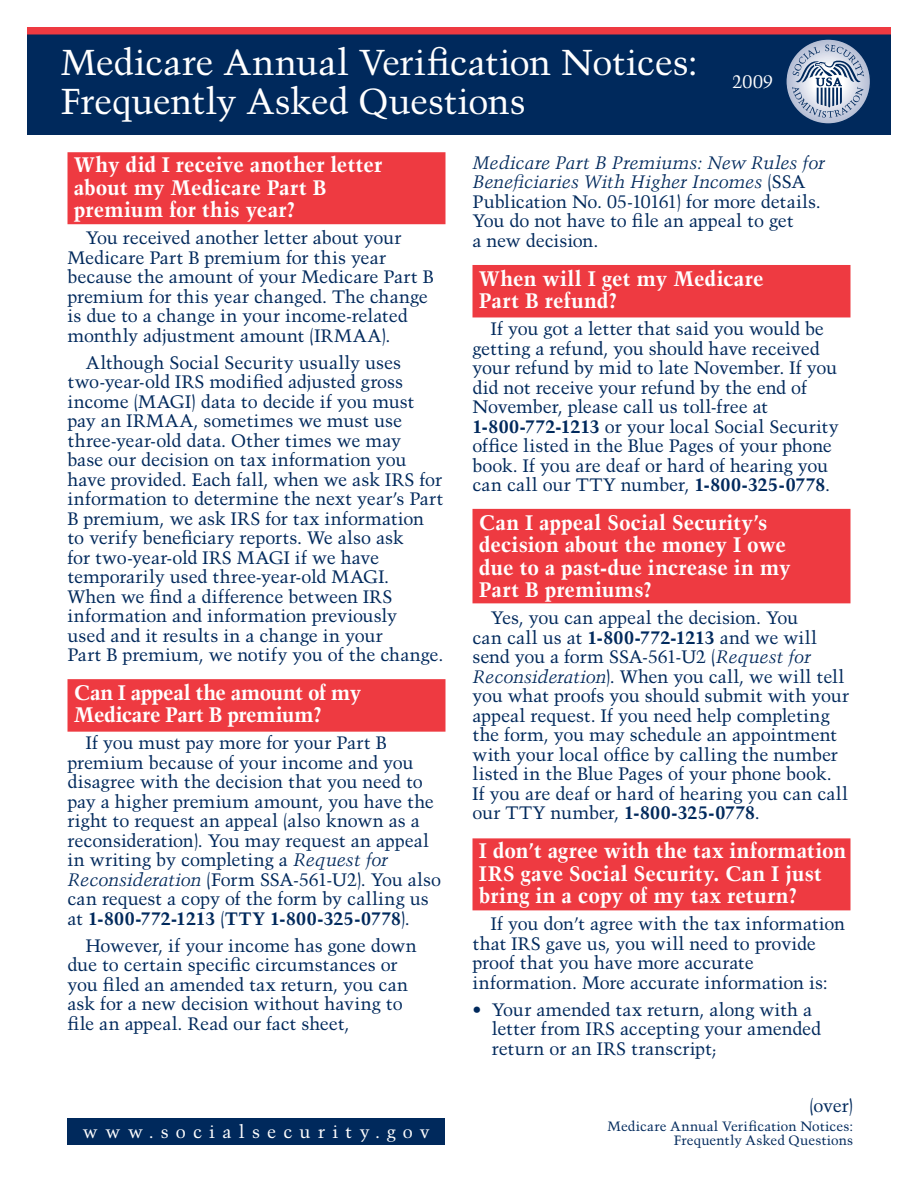
<style>
.page{position:relative;width:918px;height:1188px;background:#fff}
.page>*{position:absolute;margin:0;border:0;box-sizing:border-box;transform-origin:0 0}
.t1{font:36px/39px "Trump Mediaeval";letter-spacing:-.005em;color:#fff}
.Header_3_lines{font:700 21px/22.5px "Trump Mediaeval";color:#fff}
.Header_4_lines{font:700 21px/22.5px "Trump Mediaeval";color:#fff}
.Header_2_lines{font:700 21px/22.5px "Trump Mediaeval";letter-spacing:-.01em;color:#fff}
.Paragraph{font:18px/19.5px "Trump Mediaeval";letter-spacing:-.01em;color:#00295c}
._1st_bullet_list{font:18px/19.5px "Trump Mediaeval";letter-spacing:-.005em;color:#00295c}
.t2{font:18px "Trump Mediaeval";letter-spacing:.4em;color:#fff}
.t3{font:13.5px/13.5px "Trump Mediaeval";letter-spacing:.01em;color:#00295c;text-align:right}
.s1{font-style:italic}
.s2{font-weight:700}
</style>
<div class="page">
<div style="left:68px;top:1118px;width:378px;height:27px;background:#00295c"></div>
<div style="left:27px;top:27px;width:864px;height:108px;background:#00295c"></div>
<svg style="left:786px;top:39px;width:85px;height:85px"></svg>
<svg style="left:792px;top:45px;width:72px;height:73px;background:#9dacc2"></svg>
<div style="left:68px;top:152px;width:378px;height:72px;background:#ee3a41"></div>
<div style="left:68px;top:679px;width:378px;height:53px;background:#ee3a41"></div>
<div style="left:472px;top:265px;width:378px;height:52px;background:#ee3a41"></div>
<div style="left:472px;top:509px;width:378px;height:94px;background:#ee3a41"></div>
<div style="left:472px;top:838px;width:378px;height:72px;background:#ee3a41"></div>
<div style="left:27px;top:27px;width:864px;height:7px;background:#ee3a41"></div>
<h1 class="t1" style="left:61px;top:43px;width:639px">Medicare Annual Verification Notices:<br>Frequently Asked Questions</h1>
<p class="t2" style="left:732px;top:71px;width:42px">2009</p>
<p class="Header_3_lines" style="left:74px;top:153px;width:310px">Why did I receive another letter about my Medicare Part B premium for this year?</p>
<p class="Paragraph" style="left:68px;top:228px;width:368px;text-indent:18px">You received another letter about your Medicare Part B premium for this year because the amount of your Medicare Part B premium for this year changed. The change is due to a change in your income-related monthly adjustment amount (IRMAA).</p>
<p class="Paragraph" style="left:67px;top:352px;width:378px;text-indent:18px">Although Social Security usually uses two-year-old IRS modified adjusted gross income (MAGI) data to decide if you must pay an IRMAA, sometimes we must use three-year-old data. Other times we may<br>base our decision on tax information you have provided. Each fall, when we ask IRS for information to determine the next year’s Part B premium, we ask IRS for tax information to verify beneficiary reports. We also ask<br>for two-year-old IRS MAGI if we have temporarily used three-year-old MAGI.<br>When we find a difference between IRS information and information previously<br>used and it results in a change in your<br>Part B premium, we notify you of the change.</p>
<p class="Header_2_lines" style="left:74px;top:681px;width:289px">Can I appeal the amount of my<br>Medicare Part B premium?</p>
<p class="Paragraph" style="left:67px;top:733px;width:375px;text-indent:18px">If you must pay more for your Part B premium because of your income and you disagree with the decision that you need to pay a higher premium amount, you have the right to request an appeal (also known as a reconsideration). You may request an appeal in writing by completing a <span class="s1">Request for Reconsideration</span> (Form SSA-561-U2). You also can request a copy of the form by calling us at <span class="s2">1-800-772-1213</span> (<span class="s2">TTY 1-800-325-0778</span>).</p>
<p class="Paragraph" style="left:67px;top:936px;width:351px;text-indent:18px">However, if your income has gone down due to certain specific circumstances or you filed an amended tax return, you can ask for a new decision without having to file an appeal. Read our fact sheet,</p>
<p class="t2" style="left:83px;top:1121px;width:348px">www.socialsecurity.gov</p>
<p class="Paragraph" style="left:472px;top:153px;width:354px"><span class="s1">Medicare Part B Premiums: New Rules for Beneficiaries With Higher Incomes</span> (SSA Publication No. 05-10161) for more details.<br>You do not have to file an appeal to get<br>a new decision.</p>
<p class="Header_2_lines" style="left:479px;top:267px;width:286px">When will I get my Medicare<br>Part B refund?</p>
<p class="Paragraph" style="left:472px;top:319px;width:368px;text-indent:18px">If you got a letter that said you would be getting a refund, you should have received your refund by mid to late November. If you did not receive your refund by the end of November, please call us toll-free at <span class="s2">1-800-772-1213</span> or your local Social Security office listed in the Blue Pages of your phone book. If you are deaf or hard of hearing you can call our TTY number, <span class="s2">1-800-325-0778</span>.</p>
<p class="Header_4_lines" style="left:479px;top:511px;width:313px">Can I appeal Social Security’s decision about the money I owe due to a past-due increase in my<br>Part B premiums?</p>
<p class="Paragraph" style="left:472px;top:608px;width:378px;text-indent:18px">Yes, you can appeal the decision. You<br>can call us at <span class="s2">1-800-772-1213</span> and we will send you a form SSA-561-U2 (<span class="s1">Request for Reconsideration</span>). When you call, we will tell you what proofs you should submit with your appeal request. If you need help completing the form, you may schedule an appointment with your local office by calling the number listed in the Blue Pages of your phone book.<br>If you are deaf or hard of hearing you can call our TTY number, <span class="s2">1-800-325-0778</span>.</p>
<p class="Header_3_lines" style="left:479px;top:839px;width:369px">I don’t agree with the tax information<br>IRS gave Social Security. Can I just bring in a copy of my tax return?</p>
<p class="Paragraph" style="left:472px;top:914px;width:374px;text-indent:18px">If you don’t agree with the tax information that IRS gave us, you will need to provide proof that you have more accurate information. More accurate information is:</p>
<p class="_1st_bullet_list" style="left:492px;top:1000px;width:331px;text-indent:-19px">• Your amended tax return, along with a letter from IRS accepting your amended return or an IRS transcript;</p>
<p class="Paragraph" style="left:809px;top:1096px;width:45px">(over)</p>
<p class="t3" style="left:608px;top:1120px;width:247px">Medicare Annual Verification Notices:<br>Frequently Asked Questions</p>
</div>
